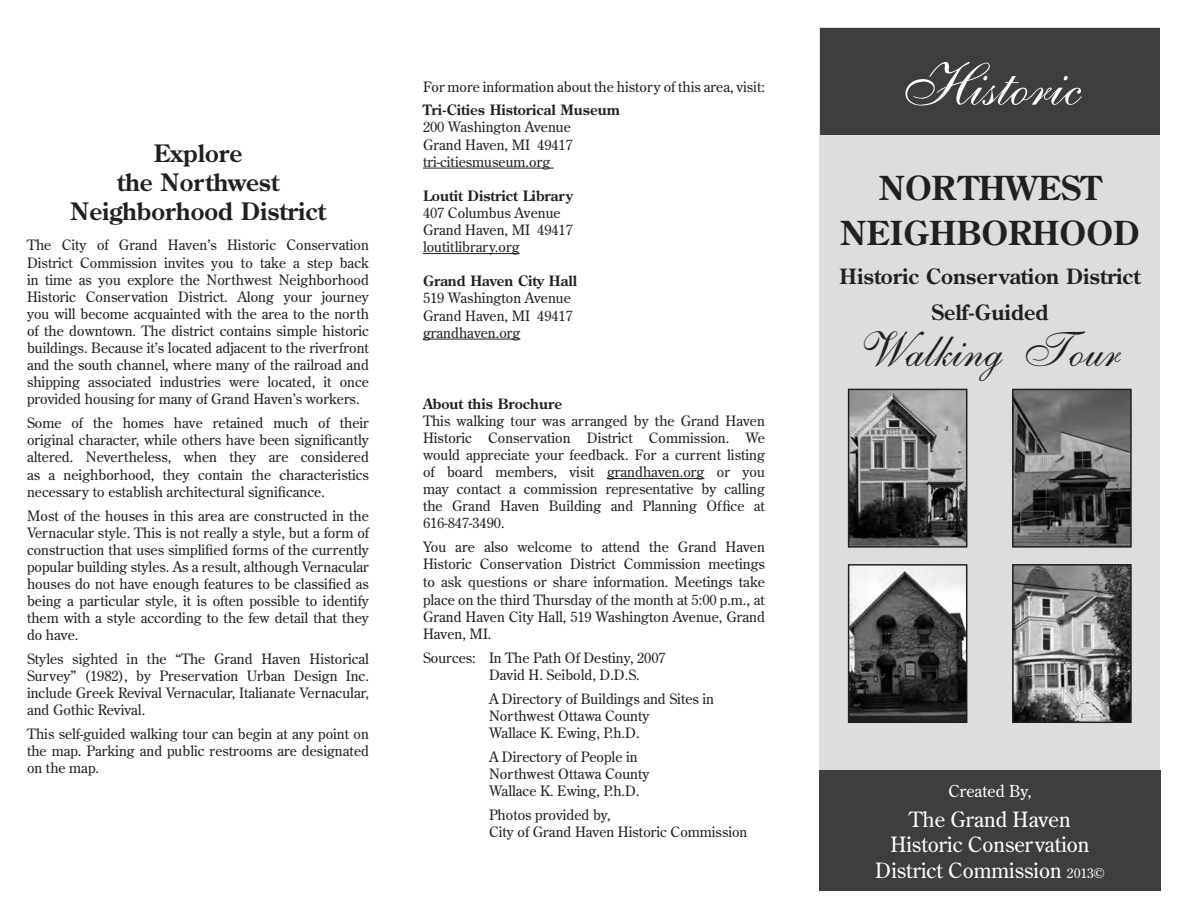
<style>
.page{position:relative;width:1188px;height:918px;background:#fff}
.page>*{position:absolute;margin:0;border:0;box-sizing:border-box;transform-origin:0 0}
.t1{font:60px "ALS Script";color:#fff}
.t2{font:48px "ALS Script";color:#231f20}
.t3{font:700 33px "Century Old Style Std";color:#231f20}
.t4{font:700 24px "Century Old Style Std";color:#231f20}
.t5{font:21px "Century Old Style Std";color:#fff}
.t6{font:700 21px/36px "Century Old Style Std";color:#231f20;text-align:center}
.t7{font:16.5px "Century Old Style Std";color:#fff}
.Body_Text{font:14.25px/17.1px "Century Old Style Std";color:#231f20;text-align:justify}
.Align_Left{font:700 14.25px "Century Old Style Std";color:#231f20}
.s1{font-size:15px}
.s2{font-size:13.5px}
</style>
<div class="page">
<div style="left:820px;top:27px;width:340px;height:863px;background:#dcdddf"></div>
<div style="left:819px;top:771px;width:342px;height:120px;background:#3e3e3f"></div>
<hr style="left:423px;top:168px;width:131px;height:1px;background:#231f20">
<hr style="left:423px;top:253px;width:97px;height:1px;background:#231f20">
<hr style="left:423px;top:339px;width:97px;height:1px;background:#231f20">
<hr style="left:607px;top:478px;width:97px;height:1px;background:#231f20">
<div style="left:820px;top:28px;width:340px;height:106px;background:#3e3e3f"></div>
<img style="left:851px;top:392px;width:113px;height:153px">
<div style="left:848px;top:389px;width:119px;height:159px;border:2px solid #231f20"></div>
<img style="left:1015px;top:392px;width:114px;height:153px">
<div style="left:1012px;top:389px;width:120px;height:159px;border:2px solid #231f20"></div>
<img style="left:1015px;top:567px;width:114px;height:153px">
<div style="left:1012px;top:564px;width:120px;height:159px;border:2px solid #231f20"></div>
<img style="left:851px;top:567px;width:113px;height:153px">
<div style="left:848px;top:564px;width:119px;height:159px;border:2px solid #231f20"></div>
<p class="t4" style="left:154px;top:138px;width:90px">Explore</p>
<p class="t4" style="left:117px;top:167px;width:163px">the Northwest</p>
<p class="t4" style="left:70px;top:195px;width:257px">Neighborhood District</p>
<p class="Body_Text" style="left:27px;top:237px;width:344px">The City of Grand Haven’s Historic Conservation District Commission invites you to take a step back in time as you explore the Northwest Neighborhood Historic Conservation District. Along your journey you will become acquainted with the area to the north of the downtown. The district contains simple historic buildings. Because it’s located adjacent to the riverfront and the south channel, where many of the railroad and shipping associated industries were located, it once provided housing for many of Grand Haven’s workers.</p>
<p class="Body_Text" style="left:27px;top:414px;width:344px">Some of the homes have retained much of their original character, while others have been significantly altered. Nevertheless, when they are considered as a neighborhood, they contain the characteristics necessary to establish architectural significance.</p>
<p class="Body_Text" style="left:27px;top:507px;width:344px">Most of the houses in this area are constructed in the Vernacular style. This is not really a style, but a form of construction that uses simplified forms of the currently popular building styles. As a result, although Vernacular houses do not have enough features to be classified as being a particular style, it is often possible to identify them with a style according to the few detail that they do have.</p>
<p class="Body_Text" style="left:27px;top:650px;width:344px">Styles sighted in the “The Grand Haven Historical Survey” (1982), by Preservation Urban Design Inc. include Greek Revival Vernacular, Italianate Vernacular, and Gothic Revival.</p>
<p class="Body_Text" style="left:27px;top:725px;width:344px">This self-guided walking tour can begin at any point on the map. Parking and public restrooms are designated on the map.</p>
<p class="Body_Text" style="left:423px;top:78px;width:344px">For more information about the history of this area, visit:</p>
<p class="Align_Left" style="left:423px;top:101px;width:198px">Tri-Cities Historical Museum</p>
<p class="Body_Text" style="left:423px;top:119px;width:149px">200 Washington Avenue</p>
<p class="Body_Text" style="left:423px;top:136px;width:151px">Grand Haven, MI 49417</p>
<p class="Body_Text" style="left:423px;top:153px;width:129px">tri-citiesmuseum.org</p>
<p class="Align_Left" style="left:423px;top:186px;width:152px">Loutit District Library</p>
<p class="Body_Text" style="left:423px;top:204px;width:139px">407 Columbus Avenue</p>
<p class="Body_Text" style="left:423px;top:221px;width:151px">Grand Haven, MI 49417</p>
<p class="Body_Text" style="left:423px;top:238px;width:98px">loutitlibrary.org</p>
<p class="Align_Left" style="left:423px;top:272px;width:155px">Grand Haven City Hall</p>
<p class="Body_Text" style="left:423px;top:290px;width:149px">519 Washington Avenue</p>
<p class="Body_Text" style="left:423px;top:307px;width:151px">Grand Haven, MI 49417</p>
<p class="Body_Text" style="left:423px;top:324px;width:99px">grandhaven.org</p>
<p class="Align_Left" style="left:423px;top:394px;width:141px">About this Brochure</p>
<p class="Body_Text" style="left:423px;top:412px;width:344px">This walking tour was arranged by the Grand Haven Historic Conservation District Commission. We would appreciate your feedback. For a current listing of board members, visit grandhaven.org or you may contact a commission representative by calling the Grand Haven Building and Planning Office at 616-847-3490.</p>
<p class="Body_Text" style="left:423px;top:538px;width:344px">You are also welcome to attend the Grand Haven Historic Conservation District Commission meetings to ask questions or share information. Meetings take place on the third Thursday of the month at 5:00 p.m.<span class="s1">,</span> at Grand Haven City Hall, 519 Washington Avenue, Grand Haven, MI.</p>
<p class="Body_Text" style="left:423px;top:649px;width:244px">Sources: In The Path Of Destiny, 2007</p>
<p class="Body_Text" style="left:489px;top:666px;width:152px">David H. Seibold, D.D.S.</p>
<p class="Body_Text" style="left:489px;top:690px;width:227px">A Directory of Buildings and Sites in<br>Northwest Ottawa County</p>
<p class="Body_Text" style="left:489px;top:724px;width:152px">Wallace K. Ewing, P.h.D.</p>
<p class="Body_Text" style="left:489px;top:748px;width:162px">A Directory of People in<br>Northwest Ottawa County</p>
<p class="Body_Text" style="left:489px;top:782px;width:152px">Wallace K. Ewing, P.h.D.</p>
<p class="Body_Text" style="left:489px;top:806px;width:123px">Photos provided by,</p>
<p class="Body_Text" style="left:489px;top:823px;width:260px">City of Grand Haven Historic Commission</p>
<p class="t1" style="left:899px;top:59px;width:184px">Historic</p>
<p class="t3" style="left:879px;top:166px;width:224px">NORTHWEST</p>
<p class="t3" style="left:840px;top:211px;width:301px">NEIGHBORHOOD</p>
<p class="t6" style="left:840px;top:258px;width:302px">Historic Conservation District<br>Self-Guided</p>
<p class="t2" style="left:860px;top:329px;width:263px">Walking Tour</p>
<p class="t7" style="left:948px;top:781px;width:85px">Created By,</p>
<p class="t5" style="left:909px;top:806px;width:163px">The Grand Haven</p>
<p class="t5" style="left:890px;top:831px;width:201px">Historic Conservation</p>
<p class="t5" style="left:875px;top:856px;width:231px">District Commission <span class="s2">2013©</span></p>
</div>
